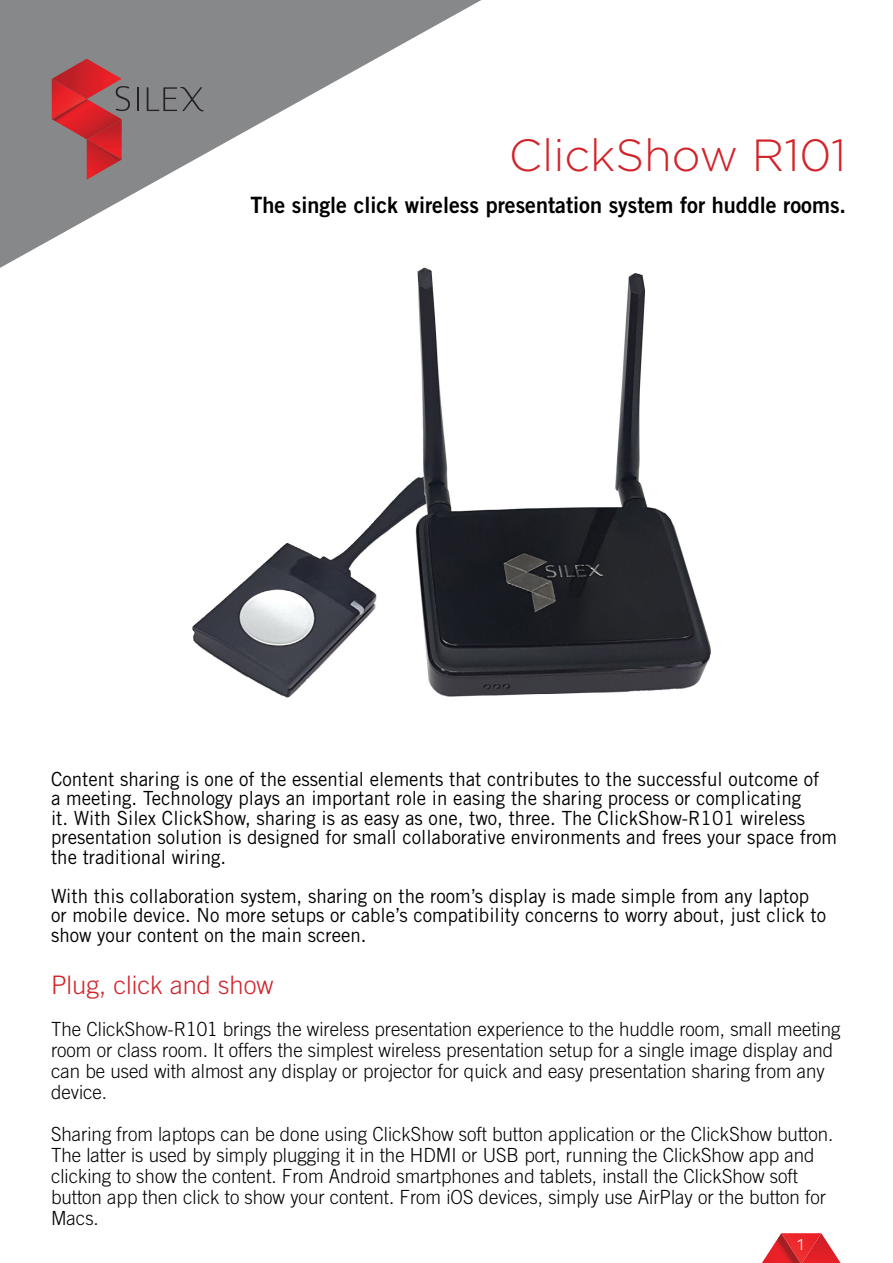
<style>
.page{position:relative;width:893px;height:1263px;background:#fff}
.page>*{position:absolute;margin:0;border:0;box-sizing:border-box;transform-origin:0 0}
.t1{font:300 45px "Gotham";color:#d2232a}
.t2{font:300 25.5px "Trade Gothic";color:#d2232a}
.t3{font:22.5px "Trade Gothic LT Std Bd 2";color:#000;scale:.96 1}
.t4{font:300 19.5px/21px "Trade Gothic LT Std";color:#000;scale:.96 1}
.t5{font:19.5px/19.5px "Trade Gothic LT Std";color:#000;scale:.96 1}
.t6{font:300 16.5px "Titillium Text 22 L";color:#fff}
</style>
<div class="page">
<svg style="left:0;top:0;width:481px;height:268px"></svg>
<img style="left:87px;top:160px;width:35px;height:20px">
<hr style="left:137px;top:87px;width:2px;height:24px;background:#252021">
<svg style="left:52px;top:59px;width:78px;height:101px;background:#b24a4f"></svg>
<svg style="left:147px;top:86px;width:57px;height:26px"></svg>
<img style="left:51px;top:266px;width:660px;height:432px">
<svg style="left:762px;top:1233px;width:79px;height:30px"></svg>
<p class="t1" style="left:509px;top:127px;width:339px">ClickShow R101</p>
<p class="t3" style="left:250px;top:191px;width:622px">The single click wireless presentation system for huddle rooms.</p>
<p class="t5" style="left:51px;top:769px;width:820px">Content sharing is one of the essential elements that contributes to the successful outcome of<br>a meeting. Technology plays an important role in easing the sharing process or complicating<br>it. With Silex ClickShow, sharing is as easy as one, two, three. The ClickShow-R101 wireless presentation solution is designed for small collaborative environments and frees your space from the traditional wiring.</p>
<p class="t5" style="left:51px;top:886px;width:809px">With this collaboration system, sharing on the room’s display is made simple from any laptop or mobile device. No more setups or cable’s compatibility concerns to worry about, just click to show your content on the main screen.</p>
<p class="t2" style="left:51px;top:970px;width:224px">Plug, click and show</p>
<p class="t4" style="left:51px;top:1018px;width:824px">The ClickShow-R101 brings the wireless presentation experience to the huddle room, small meeting room or class room. It offers the simplest wireless presentation setup for a single image display and can be used with almost any display or projector for quick and easy presentation sharing from any device.</p>
<p class="t4" style="left:51px;top:1123px;width:816px">Sharing from laptops can be done using ClickShow soft button application or the ClickShow button.<br>The latter is used by simply plugging it in the HDMI or USB port, running the ClickShow app and clicking to show the content. From Android smartphones and tablets, install the ClickShow soft button app then click to show your content. From iOS devices, simply use AirPlay or the button for Macs.</p>
<p class="t6" style="left:796px;top:1232px;width:10px">1</p>
</div>
